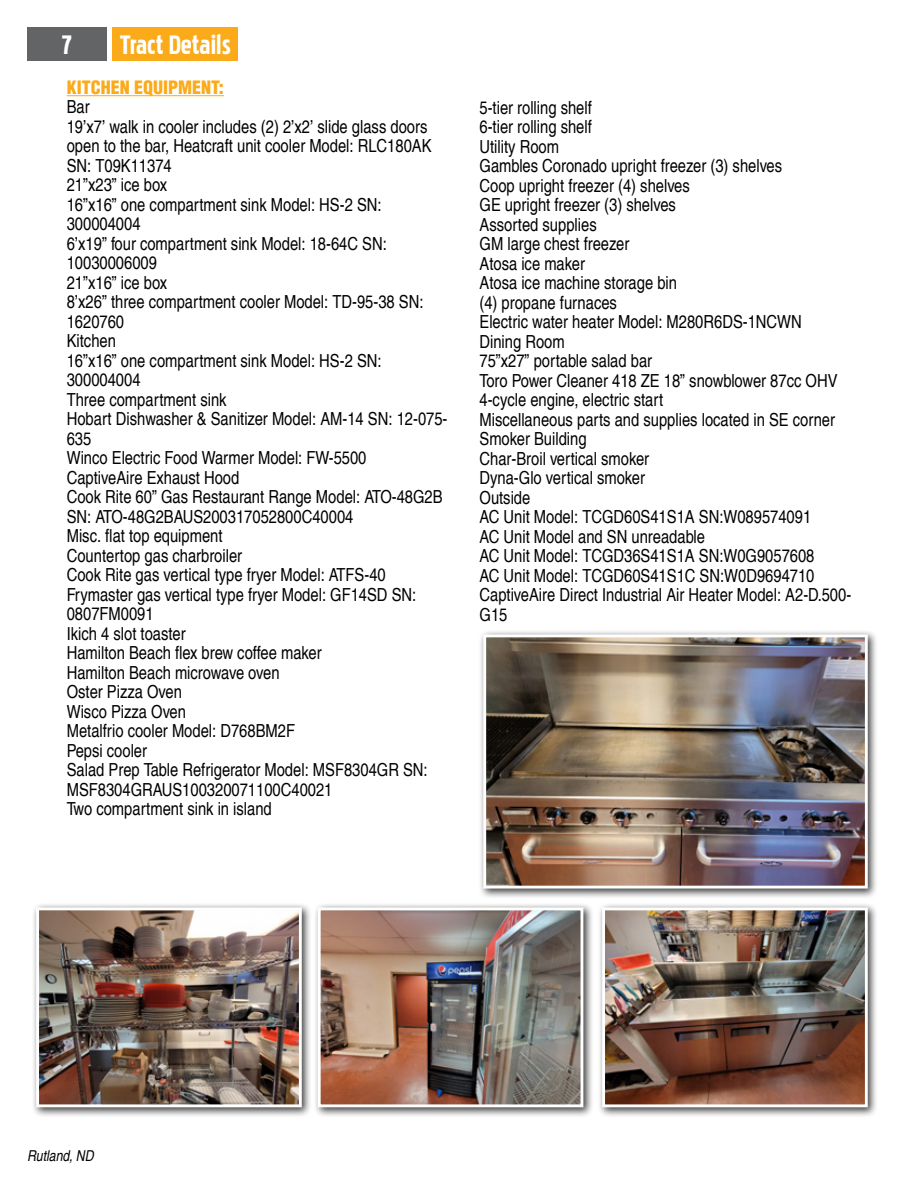
<style>
.page{position:relative;width:918px;height:1188px;background:#fff}
.page>*{position:absolute;margin:0;border:0;box-sizing:border-box;transform-origin:0 0}
.t1{font:33px "Pakenham";color:#fff}
.t2{font:condensed 18px/19.5px "Helvetica LT Pro";color:#000}
.t3{font:900 condensed 18px "Helvetica LT Pro";color:#fbaa19}
.t4{font:italic condensed 15px "Helvetica LT Pro";color:#000}
</style>
<div class="page">
<div style="left:27px;top:27px;width:79px;height:33px;background:#636466"></div>
<div style="left:113px;top:27px;width:125px;height:33px;background:#fbaa19"></div>
<hr style="left:67px;top:95px;width:157px;height:1px;background:#fbaa19">
<div style="left:31px;top:903px;width:282px;height:215px;background:#000;opacity:.75"></div>
<img style="left:40px;top:912px;width:258px;height:191px">
<div style="left:36px;top:908px;width:266px;height:199px;border:3px solid #fff"></div>
<div style="left:478px;top:630px;width:401px;height:269px;background:#000;opacity:.75"></div>
<img style="left:487px;top:639px;width:377px;height:246px">
<div style="left:483px;top:635px;width:385px;height:254px;border:3px solid #fff"></div>
<div style="left:313px;top:903px;width:281px;height:215px;background:#000;opacity:.75"></div>
<img style="left:322px;top:912px;width:257px;height:191px">
<div style="left:318px;top:908px;width:265px;height:199px;border:3px solid #fff"></div>
<div style="left:597px;top:903px;width:282px;height:215px;background:#000;opacity:.75"></div>
<img style="left:606px;top:912px;width:258px;height:191px">
<div style="left:602px;top:908px;width:266px;height:199px;border:3px solid #fff"></div>
<h1 class="t1" style="left:61px;top:30px;width:12px">7</h1>
<h1 class="t1" style="left:119px;top:30px;width:113px">Tract Details</h1>
<p class="t3" style="left:67px;top:76px;width:159px">KITCHEN EQUIPMENT:</p>
<p class="t2" style="left:67px;top:97px;width:382px">Bar<br>19’x7’ walk in cooler includes (2) 2’x2’ slide glass doors open to the bar, Heatcraft unit cooler Model: RLC180AK<br>SN: T09K11374<br>21”x23” ice box<br>16”x16” one compartment sink Model: HS-2 SN:<br>300004004<br>6’x19” four compartment sink Model: 18-64C SN:<br>10030006009<br>21”x16” ice box<br>8’x26” three compartment cooler Model: TD-95-38 SN:<br>1620760<br>Kitchen<br>16”x16” one compartment sink Model: HS-2 SN:<br>300004004<br>Three compartment sink<br>Hobart Dishwasher &amp; Sanitizer Model: AM-14 SN: 12-075-<br>635<br>Winco Electric Food Warmer Model: FW-5500<br>CaptiveAire Exhaust Hood<br>Cook Rite 60” Gas Restaurant Range Model: ATO-48G2B<br>SN: ATO-48G2BAUS200317052800C40004<br>Misc. flat top equipment<br>Countertop gas charbroiler<br>Cook Rite gas vertical type fryer Model: ATFS-40<br>Frymaster gas vertical type fryer Model: GF14SD SN:<br>0807FM0091<br>Ikich 4 slot toaster<br>Hamilton Beach flex brew coffee maker<br>Hamilton Beach microwave oven<br>Oster Pizza Oven<br>Wisco Pizza Oven<br>Metalfrio cooler Model: D768BM2F<br>Pepsi cooler<br>Salad Prep Table Refrigerator Model: MSF8304GR SN:<br>MSF8304GRAUS100320071100C40021<br>Two compartment sink in island</p>
<p class="t2" style="left:480px;top:97px;width:373px">5-tier rolling shelf<br>6-tier rolling shelf<br>Utility Room<br>Gambles Coronado upright freezer (3) shelves<br>Coop upright freezer (4) shelves<br>GE upright freezer (3) shelves<br>Assorted supplies<br>GM large chest freezer<br>Atosa ice maker<br>Atosa ice machine storage bin<br>(4) propane furnaces<br>Electric water heater Model: M280R6DS-1NCWN<br>Dining Room<br>75”x27” portable salad bar<br>Toro Power Cleaner 418 ZE 18” snowblower 87cc OHV<br>4-cycle engine, electric start<br>Miscellaneous parts and supplies located in SE corner<br>Smoker Building<br>Char-Broil vertical smoker<br>Dyna-Glo vertical smoker<br>Outside<br>AC Unit Model: TCGD60S41S1A SN:W089574091<br>AC Unit Model and SN unreadable<br>AC Unit Model: TCGD36S41S1A SN:W0G9057608<br>AC Unit Model: TCGD60S41S1C SN:W0D9694710<br>CaptiveAire Direct Industrial Air Heater Model: A2-D.500-<br>G15</p>
<p class="t4" style="left:27px;top:1147px;width:68px">Rutland, ND</p>
</div>
